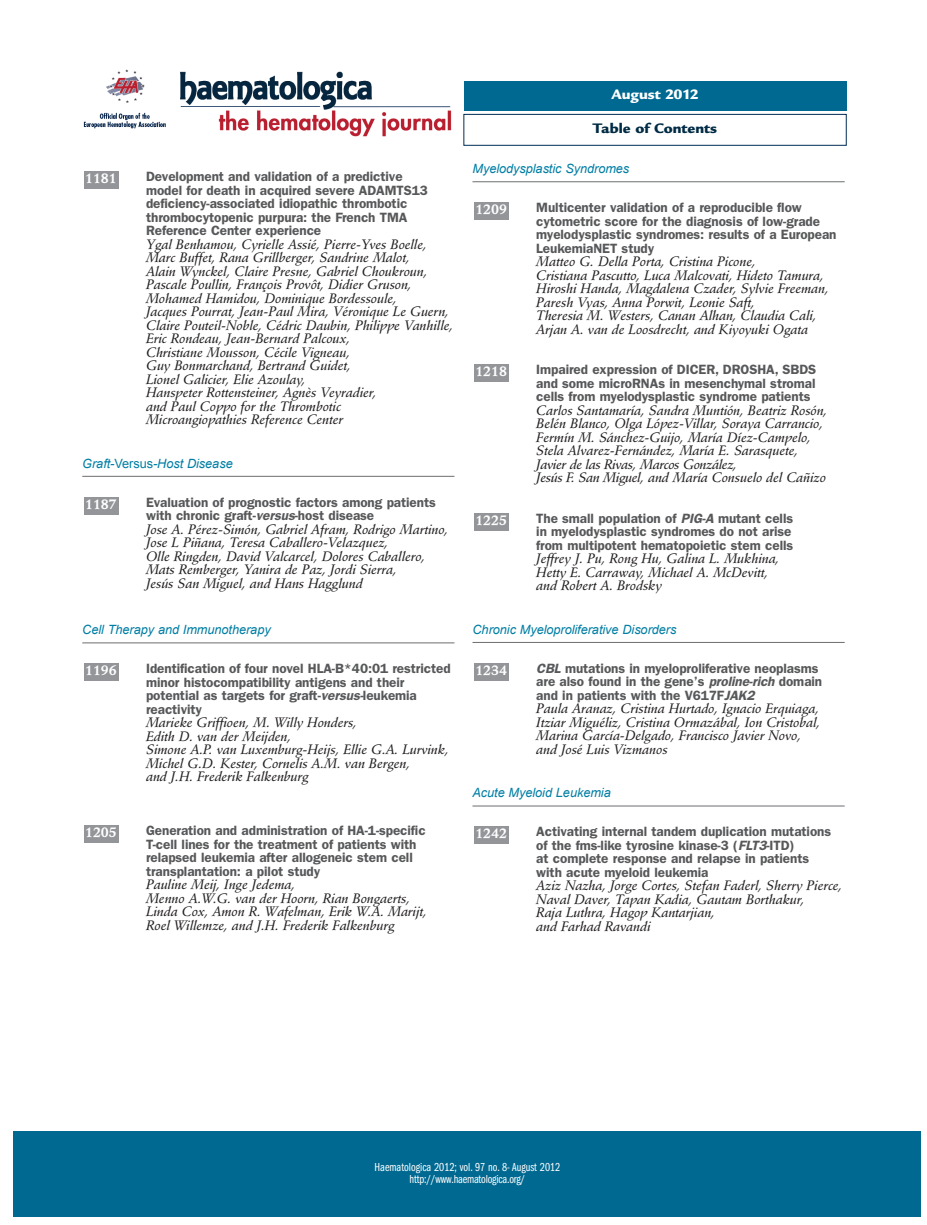
<style>
.page{position:relative;width:927px;height:1225px;background:#fff}
.page>*{position:absolute;margin:0;border:0;box-sizing:border-box;transform-origin:0 0}
.t1{font:900 15px "Legacy Sans";color:#002b44}
.t2{font:900 15px "Legacy Sans";color:#fff}
.t3{font:italic 13.5px/13.5px "Stempel Schneidler Med";letter-spacing:-.005em;color:#231f20}
.t4{font:600 13.5px/13.5px "Franklin Gothic";letter-spacing:-.005em;color:#57585a}
.t5{font:700 13.5px "Stempel Schneidler";letter-spacing:-.005em;color:#fff}
.t6{font:italic 12.75px "Arial";letter-spacing:-.005em;color:#007ea4}
.t7{font:12px/12px "Franklin Gothic Book Cmpr";color:#fff;text-align:center}
.s1{font-style:normal}
.s2{font-style:italic}
</style>
<div class="page">
<hr style="left:82px;top:476px;width:372px;height:1px;background:#6c6d70">
<hr style="left:82px;top:642px;width:372px;height:1px;background:#6c6d70">
<hr style="left:472px;top:181px;width:373px;height:1px;background:#6c6d70">
<hr style="left:472px;top:642px;width:373px;height:1px;background:#6c6d70">
<hr style="left:472px;top:805px;width:373px;height:1px;background:#6c6d70">
<div style="left:474px;top:826px;width:34px;height:18px;background:#939598"></div>
<div style="left:474px;top:663px;width:34px;height:17px;background:#939598"></div>
<div style="left:474px;top:513px;width:34px;height:17px;background:#939598"></div>
<div style="left:474px;top:364px;width:34px;height:18px;background:#939598"></div>
<div style="left:474px;top:202px;width:34px;height:18px;background:#939598"></div>
<div style="left:84px;top:497px;width:34px;height:17px;background:#939598"></div>
<div style="left:84px;top:663px;width:34px;height:18px;background:#939598"></div>
<div style="left:84px;top:825px;width:34px;height:18px;background:#939598"></div>
<div style="left:84px;top:171px;width:34px;height:18px;background:#939598"></div>
<div style="left:464px;top:114px;width:382px;height:31px;border:1px solid #002d53"></div>
<img style="left:83px;top:69px;width:369px;height:68px">
<div style="left:14px;top:1131px;width:907px;height:85px;background:#006991"></div>
<div style="left:464px;top:81px;width:382px;height:30px;background:#006991"></div>
<p class="t2" style="left:611px;top:89px;width:89px">August 2012</p>
<p class="t4" style="left:146px;top:171px;width:283px">Development and validation of a predictive model for death in acquired severe ADAMTS13 deficiency-associated idiopathic thrombotic thrombocytopenic purpura: the French TMA Reference Center experience</p>
<p class="t3" style="left:146px;top:238px;width:309px">Ygal Benhamou, Cyrielle Assié, Pierre-Yves Boelle, Marc Buffet, Rana Grillberger, Sandrine Malot,<br>Alain Wynckel, Claire Presne, Gabriel Choukroun, Pascale Poullin, François Provôt, Didier Gruson, Mohamed Hamidou, Dominique Bordessoule,<br>Jacques Pourrat, Jean-Paul Mira, Véronique Le Guern, Claire Pouteil-Noble, Cédric Daubin, Philippe Vanhille, Eric Rondeau, Jean-Bernard Palcoux,<br>Christiane Mousson, Cécile Vigneau,<br>Guy Bonmarchand, Bertrand Guidet,<br>Lionel Galicier, Elie Azoulay,<br>Hanspeter Rottensteiner, Agnès Veyradier,<br>and Paul Coppo for the Thrombotic<br>Microangiopathies Reference Center</p>
<p class="t6" style="left:82px;top:456px;width:152px">Graft-<span class="s1">Versus</span>-Host Disease</p>
<p class="t4" style="left:146px;top:496px;width:291px">Evaluation of prognostic factors among patients with chronic graft-<span class="s2">versus</span>-host disease</p>
<p class="t3" style="left:146px;top:523px;width:304px">Jose A. Pérez-Simón, Gabriel Afram, Rodrigo Martino, Jose L Piñana, Teresa Caballero-Velazquez,<br>Olle Ringden, David Valcarcel, Dolores Caballero, Mats Remberger, Yanira de Paz, Jordi Sierra,<br>Jesús San Miguel, and Hans Hagglund</p>
<p class="t6" style="left:82px;top:622px;width:190px">Cell Therapy and Immunotherapy</p>
<p class="t4" style="left:146px;top:663px;width:306px">Identification of four novel HLA-B*40:01 restricted minor histocompatibility antigens and their potential as targets for graft-<span class="s2">versus-</span>leukemia reactivity</p>
<p class="t3" style="left:146px;top:717px;width:304px">Marieke Griffioen, M. Willy Honders,<br>Edith D. van der Meijden,<br>Simone A.P. van Luxemburg-Heijs, Ellie G.A. Lurvink, Michel G.D. Kester, Cornelis A.M. van Bergen,<br>and J.H. Frederik Falkenburg</p>
<p class="t5" style="left:85px;top:173px;width:33px">1181</p>
<p class="t5" style="left:85px;top:498px;width:33px">1187</p>
<p class="t5" style="left:85px;top:665px;width:33px">1196</p>
<p class="t5" style="left:85px;top:827px;width:33px">1205</p>
<p class="t4" style="left:146px;top:825px;width:281px">Generation and administration of HA-1-specific T-cell lines for the treatment of patients with relapsed leukemia after allogeneic stem cell transplantation: a pilot study</p>
<p class="t3" style="left:146px;top:879px;width:282px">Pauline Meij, Inge Jedema,<br>Menno A.W.G. van der Hoorn, Rian Bongaerts, Linda Cox, Amon R. Wafelman, Erik W.A. Marijt, Roel Willemze, and J.H. Frederik Falkenburg</p>
<p class="t1" style="left:593px;top:123px;width:126px">Table of Contents</p>
<p class="t6" style="left:472px;top:162px;width:158px">Myelodysplastic Syndromes</p>
<p class="t4" style="left:536px;top:202px;width:302px">Multicenter validation of a reproducible flow cytometric score for the diagnosis of low-grade myelodysplastic syndromes: results of a European LeukemiaNET study</p>
<p class="t3" style="left:536px;top:256px;width:294px">Matteo G. Della Porta, Cristina Picone,<br>Cristiana Pascutto, Luca Malcovati, Hideto Tamura, Hiroshi Handa, Magdalena Czader, Sylvie Freeman, Paresh Vyas, Anna Porwit, Leonie Saft,<br>Theresia M. Westers, Canan Alhan, Claudia Cali, Arjan A. van de Loosdrecht, and Kiyoyuki Ogata</p>
<p class="t4" style="left:536px;top:364px;width:281px;text-align:justify">Impaired expression of DICER, DROSHA, SBDS and some microRNAs in mesenchymal stromal cells from myelodysplastic syndrome patients</p>
<p class="t3" style="left:536px;top:404px;width:293px">Carlos Santamaría, Sandra Muntión, Beatriz Rosón, Belén Blanco, Olga López-Villar, Soraya Carrancio, Fermín M. Sánchez-Guijo, María Díez-Campelo, Stela Alvarez-Fernández, María E. Sarasquete, Javier de las Rivas, Marcos González,<br>Jesús F. San Miguel, and María Consuelo del Cañizo</p>
<p class="t4" style="left:536px;top:512px;width:258px">The small population of <span class="s2">PIG-A</span> mutant cells in myelodysplastic syndromes do not arise from multipotent hematopoietic stem cells</p>
<p class="t3" style="left:536px;top:553px;width:245px">Jeffrey J. Pu, Rong Hu, Galina L. Mukhina,<br>Hetty E. Carraway, Michael A. McDevitt, and Robert A. Brodsky</p>
<p class="t6" style="left:472px;top:622px;width:205px">Chronic Myeloproliferative Disorders</p>
<p class="t4" style="left:536px;top:662px;width:287px"><span class="s2">CBL</span> mutations in myeloproliferative neoplasms are also found in the gene’s <span class="s2">proline-rich</span> domain and in patients with the V617F<span class="s2">JAK2</span></p>
<p class="t3" style="left:536px;top:703px;width:285px">Paula Aranaz, Cristina Hurtado, Ignacio Erquiaga, Itziar Miguéliz, Cristina Ormazábal, Ion Cristobal, Marina García-Delgado, Francisco Javier Novo, and José Luis Vizmanos</p>
<p class="t6" style="left:472px;top:786px;width:140px">Acute Myeloid Leukemia</p>
<p class="t4" style="left:536px;top:826px;width:296px">Activating internal tandem duplication mutations of the fms-like tyrosine kinase-3 (<span class="s2">FLT3</span>-ITD)<br>at complete response and relapse in patients with acute myeloid leukemia</p>
<p class="t3" style="left:536px;top:880px;width:308px">Aziz Nazha, Jorge Cortes, Stefan Faderl, Sherry Pierce, Naval Daver, Tapan Kadia, Gautam Borthakur,<br>Raja Luthra, Hagop Kantarjian,<br>and Farhad Ravandi</p>
<p class="t5" style="left:475px;top:204px;width:33px">1209</p>
<p class="t5" style="left:475px;top:366px;width:33px">1218</p>
<p class="t5" style="left:475px;top:514px;width:33px">1225</p>
<p class="t5" style="left:475px;top:664px;width:33px">1234</p>
<p class="t5" style="left:475px;top:828px;width:33px">1242</p>
<p class="t7" style="left:375px;top:1162px;width:187px">Haematologica 2012; vol. 97 no. 8- August 2012 http://www.haematologica.org/</p>
</div>
